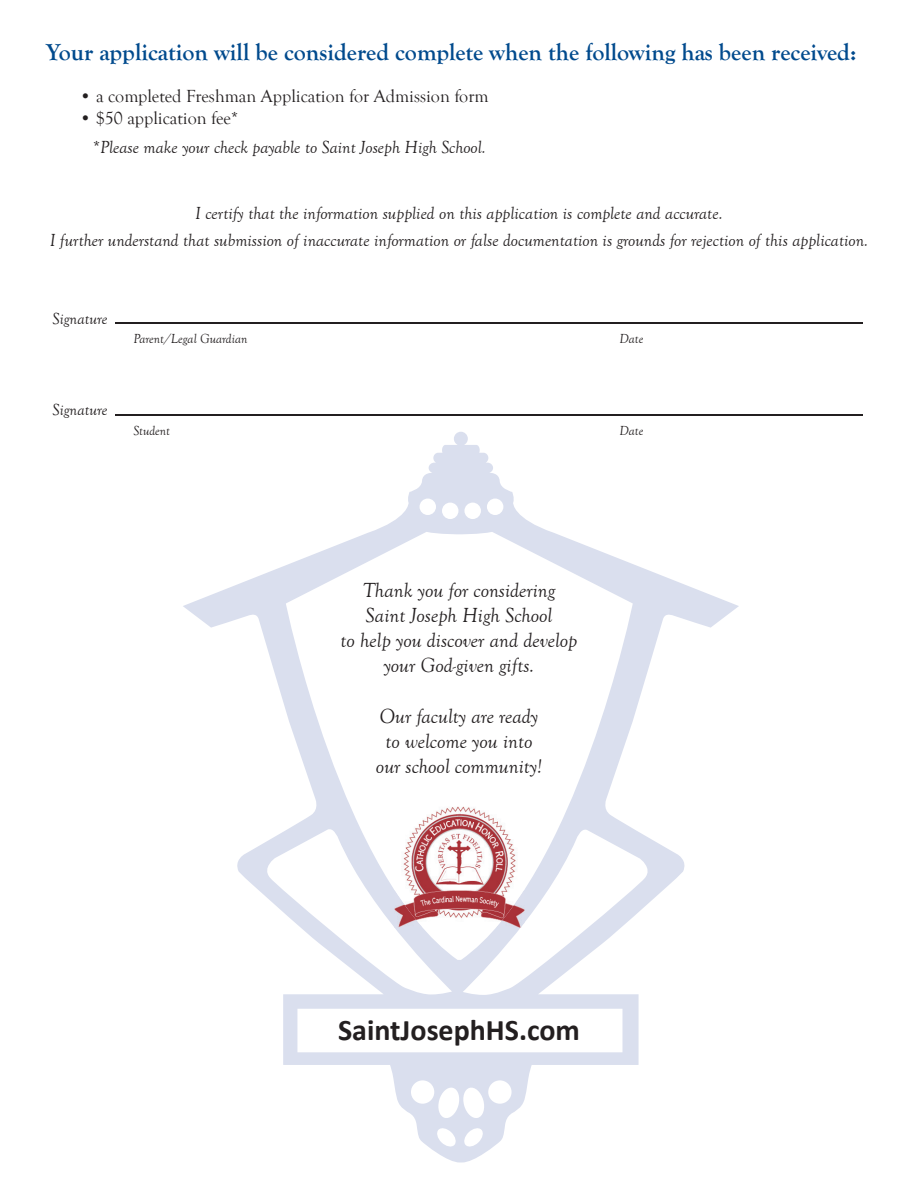
<style>
.page{position:relative;width:918px;height:1188px;background:#fff}
.page>*{position:absolute;margin:0;border:0;box-sizing:border-box;transform-origin:0 0}
.t1{font:700 30px "Calibri";color:#231f20}
.t2{font:700 24px "Goudy Old Style T";color:#004a8d}
.t3{font:italic 21px/25.2px "Goudy Old Style T";color:#231f20;text-align:center}
.t4{font:italic 18px/28.5px "Goudy Old Style T";color:#231f20}
.t5{font:18px "Goudy Old Style T";color:#231f20}
.t6{font:italic 16.5px "Goudy Old Style T";color:#231f20}
.t7{font:italic 13.5px "Goudy Old Style T";color:#231f20}
.s1{font-style:normal}
</style>
<div class="page">
<hr style="left:116px;top:322px;width:747px;height:2px;background:#231f20">
<hr style="left:116px;top:414px;width:747px;height:1px;background:#231f20">
<svg style="left:183px;top:432px;width:556px;height:731px"></svg>
<img style="left:394px;top:807px;width:131px;height:82px">
<img style="left:394px;top:889px;width:131px;height:39px">
<h2 class="t2" style="left:46px;top:38px;width:812px">Your application will be considered complete when the following has been received:</h2>
<p class="t5" style="left:80px;top:86px;width:411px">• a completed Freshman Application for Admission form</p>
<p class="t4" style="left:93px;top:105px;width:394px;text-indent:-14px"><span class="s1">• $50 application fee*<br>*</span>Please make your check payable to Saint Joseph High School.</p>
<p class="t4" style="left:50px;top:200px;width:820px;line-height:27px;text-align:center">I certify that the information supplied on this application is complete and accurate.<br>I further understand that submission of inaccurate information or false documentation is grounds for rejection of this application.</p>
<p class="t6" style="left:52px;top:309px;width:57px">Signature</p>
<p class="t6" style="left:52px;top:401px;width:57px">Signature</p>
<p class="t7" style="left:134px;top:332px;width:115px">Parent/Legal Guardian</p>
<p class="t7" style="left:620px;top:332px;width:25px">Date</p>
<p class="t7" style="left:134px;top:423px;width:38px">Student</p>
<p class="t7" style="left:620px;top:423px;width:25px">Date</p>
<p class="t3" style="left:341px;top:578px;width:238px">Thank you for considering<br>Saint Joseph High School<br>to help you discover and develop your God-given gifts.</p>
<p class="t3" style="left:376px;top:704px;width:168px">Our faculty are ready to welcome you into our school community!</p>
<h1 class="t1" style="left:338px;top:1011px;width:243px">SaintJosephHS.com</h1>
</div>
